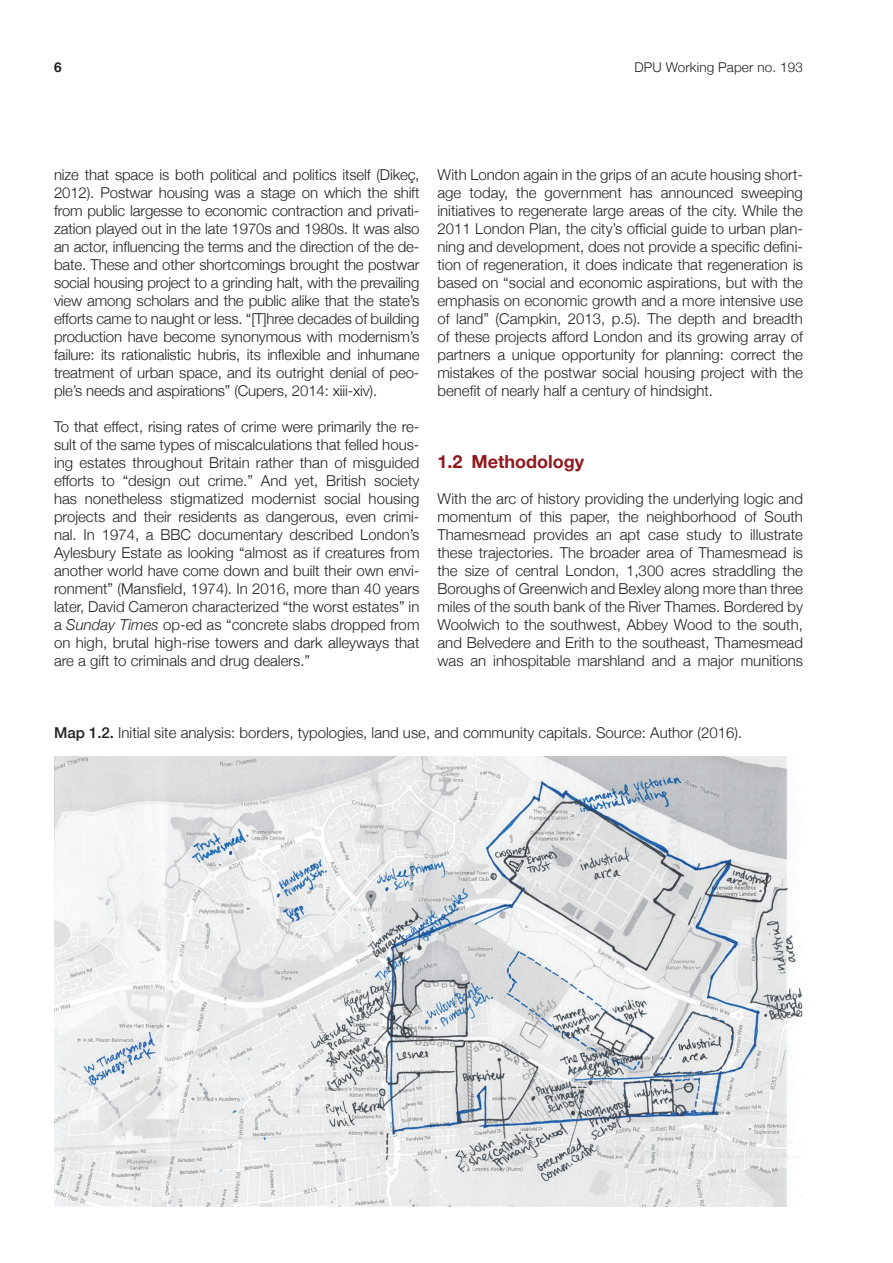
<style>
.page{position:relative;width:893px;height:1263px;background:#fff}
.page>*{position:absolute;margin:0;border:0;box-sizing:border-box;transform-origin:0 0}
.t1{font:700 18px "Helvetica Neue";color:#92191d}
.t2{font:300 15px/18px "Helvetica Neue";color:#231f20;text-align:justify}
.t3{font:300 13.5px "Helvetica Neue";letter-spacing:.01em;color:#231f20}
.t4{font:700 13.5px "Helvetica Neue";color:#231f20}
.s1{font-style:italic}
.s2{font-weight:500}
</style>
<div class="page">
<img style="left:54px;top:756px;width:749px;height:450px">
<p class="t4" style="left:54px;top:59px;width:9px">6</p>
<p class="t3" style="left:634px;top:59px;width:170px">DPU Working Paper no. 193</p>
<p class="t2" style="left:54px;top:165px;width:367px">nize that space is both political and politics itself (Dikeç, 2012). Postwar housing was a stage on which the shift from public largesse to economic contraction and privati&shy;zation played out in the late 1970s and 1980s. It was also an actor, influencing the terms and the direction of the de&shy;bate. These and other shortcomings brought the postwar social housing project to a grinding halt, with the prevailing view among scholars and the public alike that the state’s efforts came to naught or less. “[T]hree decades of building production have become synonymous with modernism’s failure: its rationalistic hubris, its inflexible and inhumane treatment of urban space, and its outright denial of peo&shy;ple’s needs and aspirations” (Cupers, 2014: xiii-xiv).</p>
<p class="t2" style="left:54px;top:417px;width:367px">To that effect, rising rates of crime were primarily the re&shy;sult of the same types of miscalculations that felled hous&shy;ing estates throughout Britain rather than of misguided efforts to “design out crime.” And yet, British society has nonetheless stigmatized modernist social housing projects and their residents as dangerous, even crimi&shy;nal. In 1974, a BBC documentary described London’s Aylesbury Estate as looking “almost as if creatures from another world have come down and built their own envi&shy;ronment” (Mansfield, 1974). In 2016, more than 40 years later, David Cameron characterized “the worst estates” in a <span class="s1">Sunday Times</span> op-ed as “concrete slabs dropped from on high, brutal high-rise towers and dark alleyways that are a gift to criminals and drug dealers.”</p>
<p class="t2" style="left:437px;top:165px;width:367px">With London again in the grips of an acute housing short&shy;age today, the government has announced sweeping initiatives to regenerate large areas of the city. While the 2011 London Plan, the city’s official guide to urban plan&shy;ning and development, does not provide a specific defini&shy;tion of regeneration, it does indicate that regeneration is based on “social and economic aspirations, but with the emphasis on economic growth and a more intensive use of land” (Campkin, 2013, p.5). The depth and breadth of these projects afford London and its growing array of partners a unique opportunity for planning: correct the mistakes of the postwar social housing project with the benefit of nearly half a century of hindsight.</p>
<p class="t1" style="left:437px;top:450px;width:148px">1.2 Methodology</p>
<p class="t2" style="left:437px;top:489px;width:367px">With the arc of history providing the underlying logic and momentum of this paper, the neighborhood of South Thamesmead provides an apt case study to illustrate these trajectories. The broader area of Thamesmead is the size of central London, 1,300 acres straddling the Boroughs of Greenwich and Bexley along more than three miles of the south bank of the River Thames. Bordered by Woolwich to the southwest, Abbey Wood to the south, and Belvedere and Erith to the southeast, Thamesmead was an inhospitable marshland and a major munitions</p>
<p class="t2" style="left:54px;top:723px;width:690px"><span class="s2">Map 1.2.</span> Initial site analysis: borders, typologies, land use, and community capitals. Source: Author (2016).</p>
</div>
